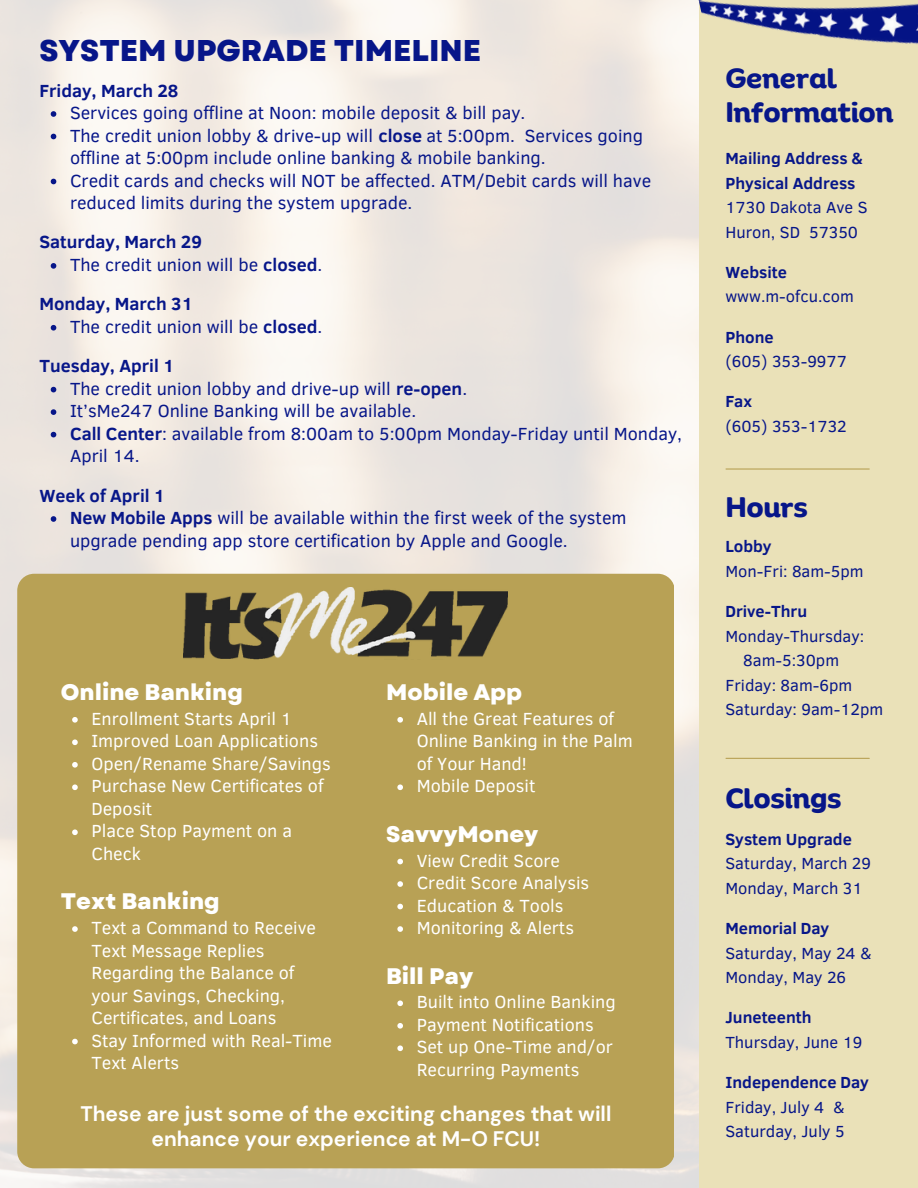
<style>
.page{position:relative;width:918px;height:1188px;background:#fff}
.page>*{position:absolute;margin:0;border:0;box-sizing:border-box;transform-origin:0 0}
.t1{font:800 30px "Garet";color:#071689}
.t2{font:700 27px/33.8px "Binate Display";letter-spacing:-.015em;color:#071689}
.t3{font:800 22.5px "Garet";color:#fff}
.t4{font:700 21px/25.8px "DM Sans";color:#fff;text-align:center}
.t5{font:18px/22.5px "Clear Sans";color:#071689}
.t6{font:18px/22.5px "Clear Sans";color:#fff}
.t7{font:700 18px "Clear Sans";color:#071689}
.t8{font:16.5px "Clear Sans";color:#071689}
.t9{font:700 16.5px/24.5px "Clear Sans";color:#071689}
.s1{font-weight:700}
</style>
<div class="page">
<img style="left:0;top:0;width:699px;height:1188px">
<div style="left:699px;top:0;width:219px;height:1188px;background:#eae1b8"></div>
<hr style="left:726px;top:468px;width:143px;height:2px;background:#b8a155">
<hr style="left:726px;top:758px;width:143px;height:1px;background:#b8a155">
<img style="left:696px;top:0;width:222px;height:118px">
<div style="left:17px;top:574px;width:657px;height:594px;background:#b8a155;border-radius:17px"></div>
<img style="left:184px;top:587px;width:324px;height:72px">
<svg style="left:51px;top:111px;width:5px;height:6px"></svg>
<svg style="left:51px;top:134px;width:5px;height:5px"></svg>
<svg style="left:51px;top:179px;width:5px;height:5px"></svg>
<svg style="left:51px;top:263px;width:5px;height:6px"></svg>
<svg style="left:51px;top:325px;width:5px;height:6px"></svg>
<svg style="left:51px;top:387px;width:5px;height:5px"></svg>
<svg style="left:51px;top:409px;width:5px;height:6px"></svg>
<svg style="left:51px;top:432px;width:5px;height:5px"></svg>
<svg style="left:51px;top:516px;width:5px;height:6px"></svg>
<svg style="left:72px;top:717px;width:6px;height:6px"></svg>
<svg style="left:72px;top:739px;width:6px;height:6px"></svg>
<svg style="left:72px;top:762px;width:6px;height:6px"></svg>
<svg style="left:72px;top:784px;width:6px;height:6px"></svg>
<svg style="left:72px;top:829px;width:6px;height:6px"></svg>
<svg style="left:72px;top:926px;width:6px;height:6px"></svg>
<svg style="left:72px;top:1039px;width:6px;height:5px"></svg>
<svg style="left:397px;top:717px;width:6px;height:6px"></svg>
<svg style="left:397px;top:784px;width:6px;height:6px"></svg>
<svg style="left:397px;top:859px;width:6px;height:5px"></svg>
<svg style="left:397px;top:881px;width:6px;height:6px"></svg>
<svg style="left:397px;top:904px;width:6px;height:5px"></svg>
<svg style="left:397px;top:926px;width:6px;height:6px"></svg>
<svg style="left:397px;top:1000px;width:6px;height:6px"></svg>
<svg style="left:397px;top:1023px;width:6px;height:6px"></svg>
<svg style="left:397px;top:1045px;width:6px;height:6px"></svg>
<p class="t1" style="left:39px;top:29px;width:443px">SYSTEM UPGRADE TIMELINE</p>
<p class="t7" style="left:39px;top:77px;width:141px">Friday, March 28</p>
<p class="t5" style="left:70px;top:101px;width:457px">Services going offline at Noon: mobile deposit &amp; bill pay.</p>
<p class="t5" style="left:70px;top:123px;width:575px">The credit union lobby &amp; drive-up will <span class="s1">close</span> at 5:00pm. Services going offline at 5:00pm include online banking &amp; mobile banking.</p>
<p class="t5" style="left:70px;top:168px;width:583px">Credit cards and checks will NOT be affected. ATM/Debit cards will have reduced limits during the system upgrade.</p>
<h3 class="t7" style="left:39px;top:229px;width:164px">Saturday, March 29</h3>
<p class="t5" style="left:70px;top:252px;width:254px">The credit union will be <span class="s1">closed</span>.</p>
<p class="t7" style="left:39px;top:291px;width:155px">Monday, March 31</p>
<p class="t5" style="left:70px;top:314px;width:254px">The credit union will be <span class="s1">closed</span>.</p>
<h3 class="t7" style="left:39px;top:353px;width:136px">Tuesday, April 1</h3>
<p class="t5" style="left:70px;top:376px;width:399px">The credit union lobby and drive-up will <span class="s1">re-open</span>.</p>
<p class="t5" style="left:70px;top:399px;width:348px">It’sMe247 Online Banking will be available.</p>
<h2 class="t5" style="left:70px;top:421px;width:614px"><span class="s1">Call Center</span>: available from 8:00am to 5:00pm Monday-Friday until Monday,<br>April 14.</h2>
<p class="t7" style="left:39px;top:482px;width:127px">Week of April 1</p>
<p class="t5" style="left:70px;top:506px;width:558px"><span class="s1">New Mobile Apps</span> will be available within the first week of the system upgrade pending app store certification by Apple and Google.</p>
<p class="t3" style="left:61px;top:676px;width:184px">Online Banking</p>
<p class="t6" style="left:91px;top:706px;width:202px">Enrollment Starts April 1</p>
<p class="t6" style="left:91px;top:729px;width:228px">Improved Loan Applications</p>
<p class="t6" style="left:91px;top:751px;width:241px">Open/Rename Share/Savings</p>
<p class="t6" style="left:91px;top:774px;width:234px">Purchase New Certificates of<br>Deposit</p>
<p class="t6" style="left:91px;top:819px;width:202px">Place Stop Payment on a<br>Check</p>
<p class="t3" style="left:61px;top:885px;width:160px">Text Banking</p>
<p class="t6" style="left:91px;top:916px;width:226px">Text a Command to Receive<br>Text Message Replies<br>Regarding the Balance of your Savings, Checking,<br>Certificates, and Loans</p>
<h2 class="t6" style="left:91px;top:1028px;width:242px">Stay Informed with Real-Time<br>Text Alerts</h2>
<p class="t3" style="left:386px;top:676px;width:138px">Mobile App</p>
<p class="t6" style="left:417px;top:706px;width:218px">All the Great Features of<br>Online Banking in the Palm of Your Hand!</p>
<p class="t6" style="left:417px;top:774px;width:120px">Mobile Deposit</p>
<p class="t3" style="left:386px;top:818px;width:154px">SavvyMoney</p>
<p class="t6" style="left:417px;top:848px;width:145px">View Credit Score</p>
<p class="t6" style="left:417px;top:871px;width:174px">Credit Score Analysis</p>
<p class="t6" style="left:417px;top:893px;width:148px">Education &amp; Tools</p>
<h2 class="t6" style="left:417px;top:916px;width:159px">Monitoring &amp; Alerts</h2>
<p class="t3" style="left:386px;top:960px;width:89px">Bill Pay</p>
<p class="t6" style="left:417px;top:990px;width:201px">Built into Online Banking</p>
<p class="t6" style="left:417px;top:1012px;width:179px">Payment Notifications</p>
<p class="t6" style="left:417px;top:1035px;width:198px">Set up One-Time and/or<br>Recurring Payments</p>
<p class="t4" style="left:80px;top:1101px;width:533px">These are just some of the exciting changes that will enhance your experience at M-O FCU!</p>
<h1 class="t2" style="left:725px;top:58px;width:170px">General<br>Information</h1>
<h4 class="t9" style="left:725px;top:145px;width:139px">Mailing Address &amp;<br>Physical Address</h4>
<p class="t8" style="left:725px;top:195px;width:144px">1730 Dakota Ave S</p>
<p class="t8" style="left:725px;top:220px;width:134px">Huron, SD 57350</p>
<p class="t9" style="left:725px;top:259px;width:63px">Website</p>
<h3 class="t8" style="left:725px;top:285px;width:130px">www.m-ofcu.com</h3>
<p class="t9" style="left:725px;top:324px;width:50px">Phone</p>
<p class="t8" style="left:725px;top:349px;width:123px">(605) 353-9977</p>
<p class="t9" style="left:725px;top:388px;width:28px">Fax</p>
<p class="t8" style="left:725px;top:414px;width:123px">(605) 353-1732</p>
<h3 class="t2" style="left:725px;top:487px;width:84px">Hours</h3>
<p class="t9" style="left:725px;top:533px;width:48px">Lobby</p>
<h3 class="t8" style="left:725px;top:559px;width:140px">Mon-Fri: 8am-5pm</h3>
<p class="t9" style="left:725px;top:598px;width:83px">Drive-Thru</p>
<p class="t8" style="left:725px;top:624px;width:140px">Monday-Thursday:</p>
<h3 class="t8" style="left:743px;top:648px;width:97px">8am-5:30pm</h3>
<p class="t8" style="left:725px;top:673px;width:128px">Friday: 8am-6pm</p>
<p class="t8" style="left:725px;top:697px;width:159px">Saturday: 9am-12pm</p>
<p class="t2" style="left:725px;top:778px;width:118px">Closings</p>
<h4 class="t9" style="left:725px;top:826px;width:128px">System Upgrade</h4>
<p class="t8" style="left:725px;top:852px;width:147px">Saturday, March 29</p>
<p class="t8" style="left:725px;top:876px;width:139px">Monday, March 31</p>
<p class="t9" style="left:725px;top:915px;width:105px">Memorial Day</p>
<h4 class="t8" style="left:725px;top:941px;width:148px">Saturday, May 24 &amp;</h4>
<p class="t8" style="left:725px;top:965px;width:122px">Monday, May 26</p>
<h4 class="t9" style="left:725px;top:1005px;width:88px">Juneteenth</h4>
<p class="t8" style="left:725px;top:1030px;width:139px">Thursday, June 19</p>
<h4 class="t9" style="left:725px;top:1069px;width:145px">Independence Day</h4>
<p class="t8" style="left:725px;top:1095px;width:121px">Friday, July 4 &amp;</p>
<p class="t8" style="left:725px;top:1119px;width:121px">Saturday, July 5</p>
</div>
